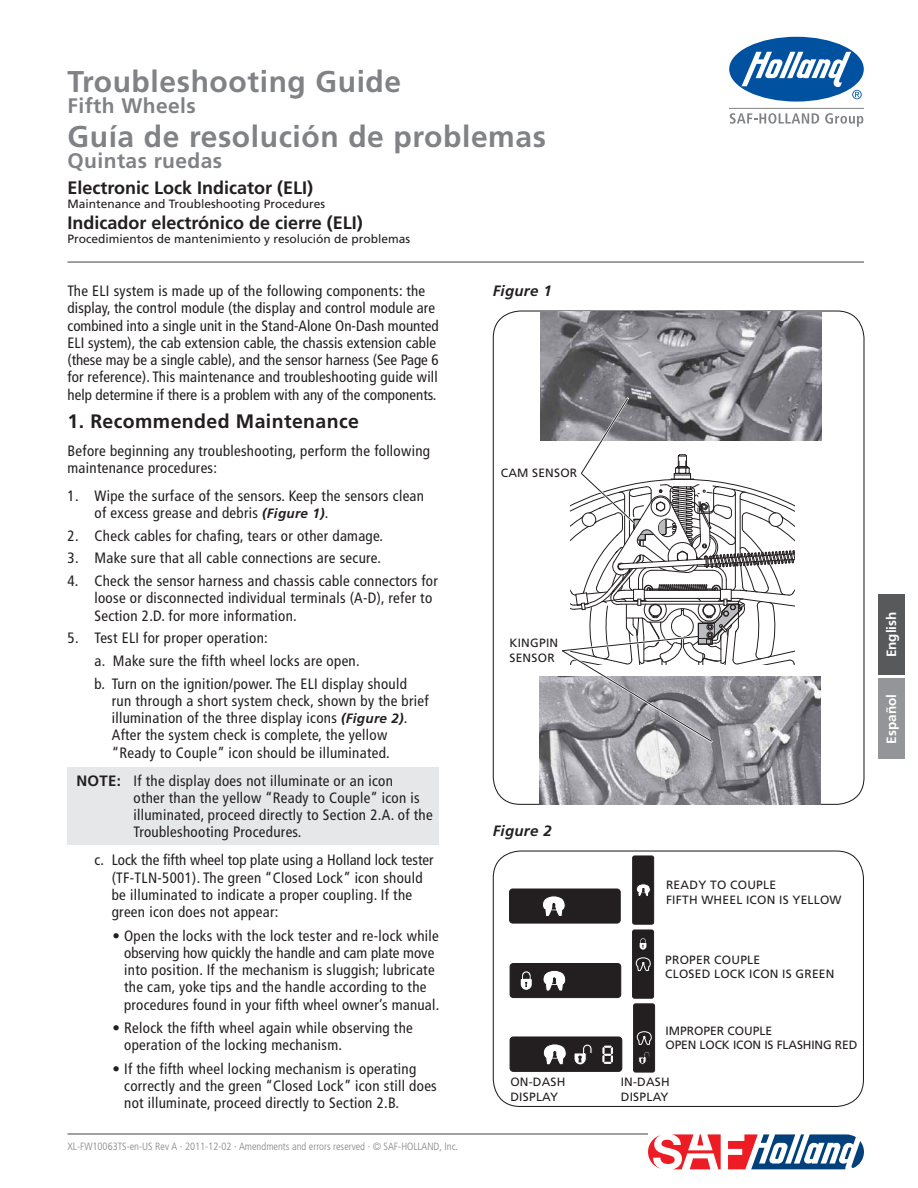
<style>
.page{position:relative;width:918px;height:1188px;background:#fff}
.page>*{position:absolute;margin:0;border:0;box-sizing:border-box;transform-origin:0 0}
.t1{font:700 30px "Frutiger LT Std";letter-spacing:.02em;color:#808285}
.t2{font:700 21px "Frutiger LT Std";letter-spacing:.02em;color:#808285}
.t3{font:700 19.5px "Frutiger LT Std";letter-spacing:.02em;color:#231f20}
.t4{font:700 18px "Frutiger LT Std";color:#231f20}
.t5{font:condensed 15px/17.2px "Frutiger LT Std";letter-spacing:.02em;color:#231f20}
.t6{font:italic 700 15px "Frutiger LT Std";letter-spacing:.02em;color:#231f20}
.t7{font:700 13.5px "Frutiger LT Std";color:#fff}
.t8{font:12px/14.4px "Frutiger LT Std";color:#231f20}
.t9{font:12px/14.4px "Frutiger LT Std";letter-spacing:.02em;color:#231f20}
.t10{font:300 condensed 10.5px "Frutiger LT Std";color:#808285}
.s1{font-weight:700;font-style:italic;font-stretch:normal;font-size:13.5px}
.s2{font-weight:700;font-stretch:normal}
</style>
<div class="page">
<div style="left:878px;top:594px;width:27px;height:81px;background:#58595b"></div>
<div style="left:878px;top:678px;width:27px;height:81px;background:#939598"></div>
<img style="left:541px;top:312px;width:281px;height:128px">
<img style="left:540px;top:677px;width:281px;height:128px">
<svg style="left:559px;top:395px;width:237px;height:350px"></svg>
<div style="left:729px;top:37px;width:135px;height:65px;background:#0052a0;border-radius:50%"></div>
<svg style="left:742px;top:52px;width:120px;height:47px"></svg>
<svg style="left:730px;top:113px;width:89px;height:11px"></svg>
<svg style="left:825px;top:113px;width:38px;height:14px"></svg>
<hr style="left:729px;top:108px;width:135px;height:1px;background:#808285">
<hr style="left:68px;top:261px;width:796px;height:2px;background:#808285">
<svg style="left:648px;top:1134px;width:216px;height:36px"></svg>
<hr style="left:68px;top:1133px;width:580px;height:2px;background:#808285">
<div style="left:68px;top:767px;width:371px;height:78px;background:#e6e7e8"></div>
<div style="left:493px;top:851px;width:371px;height:256px;border:1px solid #231f20;border-radius:27px"></div>
<div style="left:633px;top:856px;width:21px;height:68px;background:#231f20;border-radius:2px"></div>
<div style="left:632px;top:856px;width:22px;height:68px;border:1px solid #231f20;border-radius:2px"></div>
<svg style="left:636px;top:883px;width:15px;height:13px"></svg>
<div style="left:510px;top:889px;width:110px;height:34px;background:#231f20;border-radius:3px"></div>
<div style="left:509px;top:889px;width:112px;height:34px;border:1px solid #231f20;border-radius:3px"></div>
<svg style="left:542px;top:896px;width:24px;height:28px"></svg>
<div style="left:634px;top:1004px;width:21px;height:68px;background:#231f20;border-radius:2px"></div>
<div style="left:633px;top:1004px;width:22px;height:68px;border:1px solid #231f20;border-radius:2px"></div>
<svg style="left:637px;top:1031px;width:15px;height:34px"></svg>
<div style="left:510px;top:1037px;width:112px;height:34px;background:#231f20;border-radius:3px"></div>
<div style="left:510px;top:1037px;width:112px;height:35px;border:1px solid #231f20;border-radius:3px"></div>
<svg style="left:542px;top:1044px;width:25px;height:28px"></svg>
<svg style="left:574px;top:1044px;width:18px;height:21px"></svg>
<svg style="left:602px;top:1046px;width:11px;height:18px"></svg>
<div style="left:633px;top:930px;width:21px;height:68px;background:#231f20;border-radius:2px"></div>
<div style="left:632px;top:930px;width:22px;height:68px;border:1px solid #231f20;border-radius:2px"></div>
<svg style="left:636px;top:957px;width:15px;height:15px"></svg>
<svg style="left:640px;top:938px;width:6px;height:12px"></svg>
<div style="left:510px;top:964px;width:111px;height:34px;background:#231f20;border-radius:3px"></div>
<div style="left:510px;top:963px;width:111px;height:35px;border:1px solid #231f20;border-radius:3px"></div>
<svg style="left:542px;top:970px;width:25px;height:29px"></svg>
<svg style="left:521px;top:971px;width:11px;height:19px"></svg>
<h1 class="t1" style="left:68px;top:69px;width:335px">Troubleshooting Guide</h1>
<h2 class="t2" style="left:68px;top:97px;width:130px">Fifth Wheels</h2>
<h1 class="t1" style="left:68px;top:123px;width:480px">Guía de resolución de problemas</h1>
<h2 class="t2" style="left:68px;top:151px;width:156px">Quintas ruedas</h2>
<p class="t4" style="left:68px;top:180px;width:247px">Electronic Lock Indicator (ELI)</p>
<p class="t8" style="left:68px;top:197px;width:259px">Maintenance and Troubleshooting Procedures</p>
<p class="t4" style="left:68px;top:216px;width:297px">Indicador electrónico de cierre (ELI)</p>
<p class="t8" style="left:68px;top:232px;width:344px">Procedimientos de mantenimiento y resolución de problemas</p>
<p class="t5" style="left:68px;top:283px;width:373px">The ELI system is made up of the following components: the display, the control module (the display and control module are combined into a single unit in the Stand-Alone On-Dash mounted ELI system), the cab extension cable, the chassis extension cable (these may be a single cable), and the sensor harness (See Page 6 for reference). This maintenance and troubleshooting guide will help determine if there is a problem with any of the components.</p>
<h3 class="t3" style="left:68px;top:412px;width:293px">1. Recommended Maintenance</h3>
<p class="t5" style="left:68px;top:442px;width:364px">Before beginning any troubleshooting, perform the following maintenance procedures:</p>
<p class="t5" style="left:95px;top:488px;width:331px;text-indent:-27px">1. Wipe the surface of the sensors. Keep the sensors clean of excess grease and debris <span class="s1">(Figure 1)</span>.</p>
<p class="t5" style="left:68px;top:528px;width:317px">2. Check cables for chafing, tears or other damage.</p>
<p class="t5" style="left:68px;top:550px;width:315px">3. Make sure that all cable connections are secure.</p>
<p class="t5" style="left:95px;top:573px;width:345px;text-indent:-27px">4. Check the sensor harness and chassis cable connectors for loose or disconnected individual terminals (A-D), refer to<br>Section 2.D. for more information.</p>
<p class="t5" style="left:95px;top:627px;width:314px;line-height:22.6px;text-indent:-27px">5. Test ELI for proper operation:<br>a. Make sure the fifth wheel locks are open.<br>b. Turn on the ignition/power. The ELI display should</p>
<p class="t5" style="left:112px;top:693px;width:318px">run through a short system check, shown by the brief illumination of the three display icons <span class="s1">(Figure 2)</span>.<br>After the system check is complete, the yellow “Ready to Couple” icon should be illuminated.</p>
<p class="t5" style="left:134px;top:772px;width:301px;text-indent:-57px"><span class="s2">NOTE:</span> If the display does not illuminate or an icon<br>other than the yellow “Ready to Couple” icon is illuminated, proceed directly to Section 2.A. of the Troubleshooting Procedures.</p>
<p class="t5" style="left:112px;top:852px;width:323px;text-indent:-17px">c. Lock the fifth wheel top plate using a Holland lock tester (TF-TLN-5001). The green “Closed Lock” icon should be illuminated to indicate a proper coupling. If the green icon does not appear:</p>
<p class="t5" style="left:124px;top:927px;width:317px">Open the locks with the lock tester and re-lock while observing how quickly the handle and cam plate move into position. If the mechanism is sluggish; lubricate the cam, yoke tips and the handle according to the procedures found in your fifth wheel owner’s manual.</p>
<p class="t5" style="left:124px;top:1020px;width:290px">Relock the fifth wheel again while observing the operation of the locking mechanism.</p>
<p class="t5" style="left:124px;top:1060px;width:314px">If the fifth wheel locking mechanism is operating correctly and the green “Closed Lock” icon still does not illuminate, proceed directly to Section 2.B.</p>
<p class="t10" style="left:68px;top:1141px;width:392px">XL-FW10063TS-en-US Rev A · 2011-12-02 · Amendments and errors reserved · © SAF-HOLLAND, Inc.</p>
<p class="t6" style="left:493px;top:282px;width:61px">Figure 1</p>
<p class="t9" style="left:501px;top:466px;width:78px">CAM SENSOR</p>
<p class="t9" style="left:509px;top:637px;width:50px">KINGPIN<br>SENSOR</p>
<p class="t6" style="left:493px;top:822px;width:61px">Figure 2</p>
<p class="t9" style="left:666px;top:879px;width:177px">READY TO COUPLE<br>FIFTH WHEEL ICON IS YELLOW</p>
<p class="t9" style="left:665px;top:953px;width:171px">PROPER COUPLE<br>CLOSED LOCK ICON IS GREEN</p>
<p class="t8" style="left:666px;top:1024px;width:193px">IMPROPER COUPLE<br>OPEN LOCK ICON IS FLASHING RED</p>
<p class="t8" style="left:510px;top:1075px;width:56px">ON-DASH<br>DISPLAY</p>
<p class="t8" style="left:621px;top:1075px;width:50px">IN-DASH<br>DISPLAY</p>
<p class="t7" style="left:886px;top:657px;width:47px;rotate:-90deg">English</p>
<p class="t7" style="left:886px;top:744px;width:51px;rotate:-90deg">Español</p>
</div>
